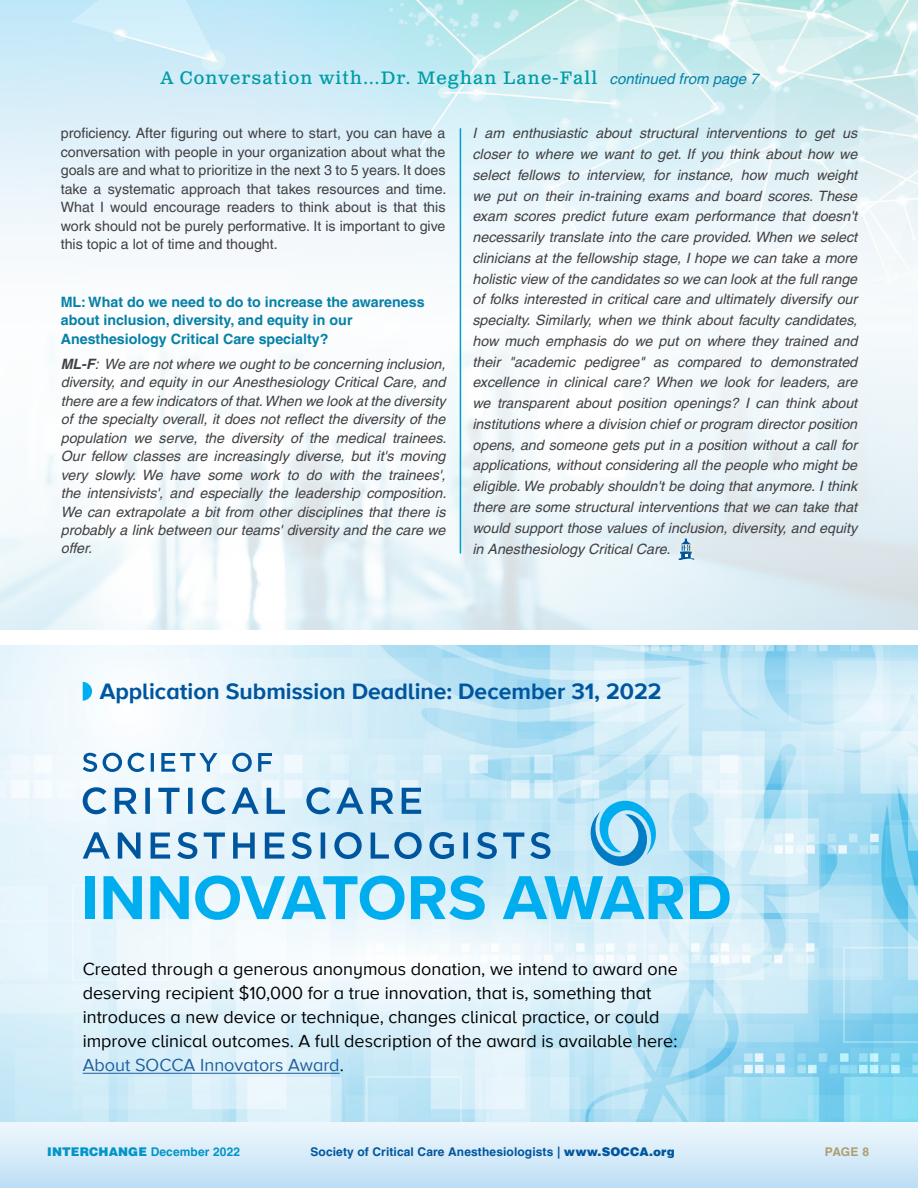
<style>
.page{position:relative;width:918px;height:1188px;background:#fff}
.page>*{position:absolute;margin:0;border:0;box-sizing:border-box;transform-origin:0 0}
.t1{font:700 64.35px "Proxima Nova A";color:#00aeef}
.t2{font:700 22.95px "Proxima Nova A";color:#00569e}
.body_copy{font:18px/24px "Proxima Nova A";color:#000}
.body_copy-2{font:18px "Clarendon Text Pro";letter-spacing:.07em;color:#009ca5}
.body_copy-3{font:italic 14.25px/20.7px "Helvetica LT Pro";color:#414042;text-align:justify}
.body_copy-4{font:14.25px/18.5px "Helvetica LT Pro";color:#414042;text-align:justify}
.Qs{font:700 14.25px/18.5px "Helvetica LT Pro";color:#0581a8}
.t3{font:700 12px "Helvetica LT Pro";letter-spacing:.01em;color:#00569e}
.t4{font:700 12px "Helvetica LT Pro";letter-spacing:.01em;color:#0095c8}
.t5{font:700 12px "Helvetica LT Pro";color:#ac9e72}
.s1{font-family:"Helvetica LT Pro";font-style:italic;font-size:15px;color:#0581a8}
.s2{font-weight:700}
.s3{color:#215e9e}
.s4{font-weight:900}
</style>
<div class="page">
<svg style="left:0;top:1121px;width:918px;height:67px;background:#d5eaf8"></svg>
<img style="left:0;top:0;width:918px;height:330px">
<div style="left:668px;top:527px;width:37px;height:45px;background:#dfeef4"></div>
<svg style="left:678px;top:539px;width:24px;height:21px"></svg>
<hr style="left:460px;top:128px;width:1px;height:426px;background:#009fc9">
<img style="left:0;top:646px;width:918px;height:475px">
<svg style="left:83px;top:832px;width:467px;height:27px;background:#8fbbda"></svg>
<svg style="left:83px;top:787px;width:338px;height:27px;background:#9cc2dd"></svg>
<svg style="left:83px;top:753px;width:189px;height:19px"></svg>
<svg style="left:575px;top:791px;width:96px;height:85px;background:#9dd6f0"></svg>
<svg style="left:83px;top:682px;width:9px;height:19px"></svg>
<hr style="left:83px;top:1073px;width:257px;height:1px;background:#215e9e">
<p class="body_copy-2" style="left:161px;top:67px;width:599px">A Conversation with...Dr. Meghan Lane-Fall <span class="s1">continued from page 7</span></p>
<p class="body_copy-4" style="left:61px;top:124px;width:387px">proficiency. After figuring out where to start, you can have a conversation with people in your organization about what the goals are and what to prioritize in the next 3 to 5 years. It does take a systematic approach that takes resources and time.<br>What I would encourage readers to think about is that this work should not be purely performative. It is important to give this topic a lot of time and thought.</p>
<p class="body_copy-3" style="left:472px;top:123px;width:386px">I am enthusiastic about structural interventions to get us closer to where we want to get. If you think about how we select fellows to interview, for instance, how much weight we put on their in-training exams and board scores. These exam scores predict future exam performance that doesn't necessarily translate into the care provided. When we select clinicians at the fellowship stage, I hope we can take a more holistic view of the candidates so we can look at the full range of folks interested in critical care and ultimately diversify our specialty. Similarly, when we think about faculty candidates, how much emphasis do we put on where they trained and their "academic pedigree" as compared to demonstrated excellence in clinical care? When we look for leaders, are we transparent about position openings? I can think about institutions where a division chief or program director position opens, and someone gets put in a position without a call for applications, without considering all the people who might be eligible. We probably shouldn't be doing that anymore. I think there are some structural interventions that we can take that would support those values of inclusion, diversity, and equity in Anesthesiology Critical Care.</p>
<p class="Qs" style="left:61px;top:292px;width:365px">ML: What do we need to do to increase the awareness about inclusion, diversity, and equity in our<br>Anesthesiology Critical Care specialty?</p>
<p class="body_copy-3" style="left:61px;top:354px;width:387px;line-height:18.5px"><span class="s2">ML-F</span>: We are not where we ought to be concerning inclusion, diversity, and equity in our Anesthesiology Critical Care, and there are a few indicators of that. When we look at the diversity of the specialty overall, it does not reflect the diversity of the population we serve, the diversity of the medical trainees.<br>Our fellow classes are increasingly diverse, but it's moving very slowly. We have some work to do with the trainees', the intensivists', and especially the leadership composition.<br>We can extrapolate a bit from other disciplines that there is probably a link between our teams' diversity and the care we offer.</p>
<p class="t2" style="left:100px;top:674px;width:563px">Application Submission Deadline: December 31, 2022</p>
<p class="t1" style="left:82px;top:850px;width:652px">INNOVATORS AWARD</p>
<p class="body_copy" style="left:83px;top:956px;width:597px">Created through a generous anonymous donation, we intend to award one deserving recipient $10,000 for a true innovation, that is, something that introduces a new device or technique, changes clinical practice, or could improve clinical outcomes. A full description of the award is available here:<br><span class="s3">About SOCCA Innovators Award</span>.</p>
<p class="t4" style="left:47px;top:1145px;width:194px"><span class="s4">INTERCHANGE</span> December 2022</p>
<p class="t3" style="left:310px;top:1145px;width:366px">Society of Critical Care Anesthesiologists | <span class="s4">www.SOCCA.org</span></p>
<p class="t5" style="left:825px;top:1145px;width:46px">PAGE 8</p>
</div>
